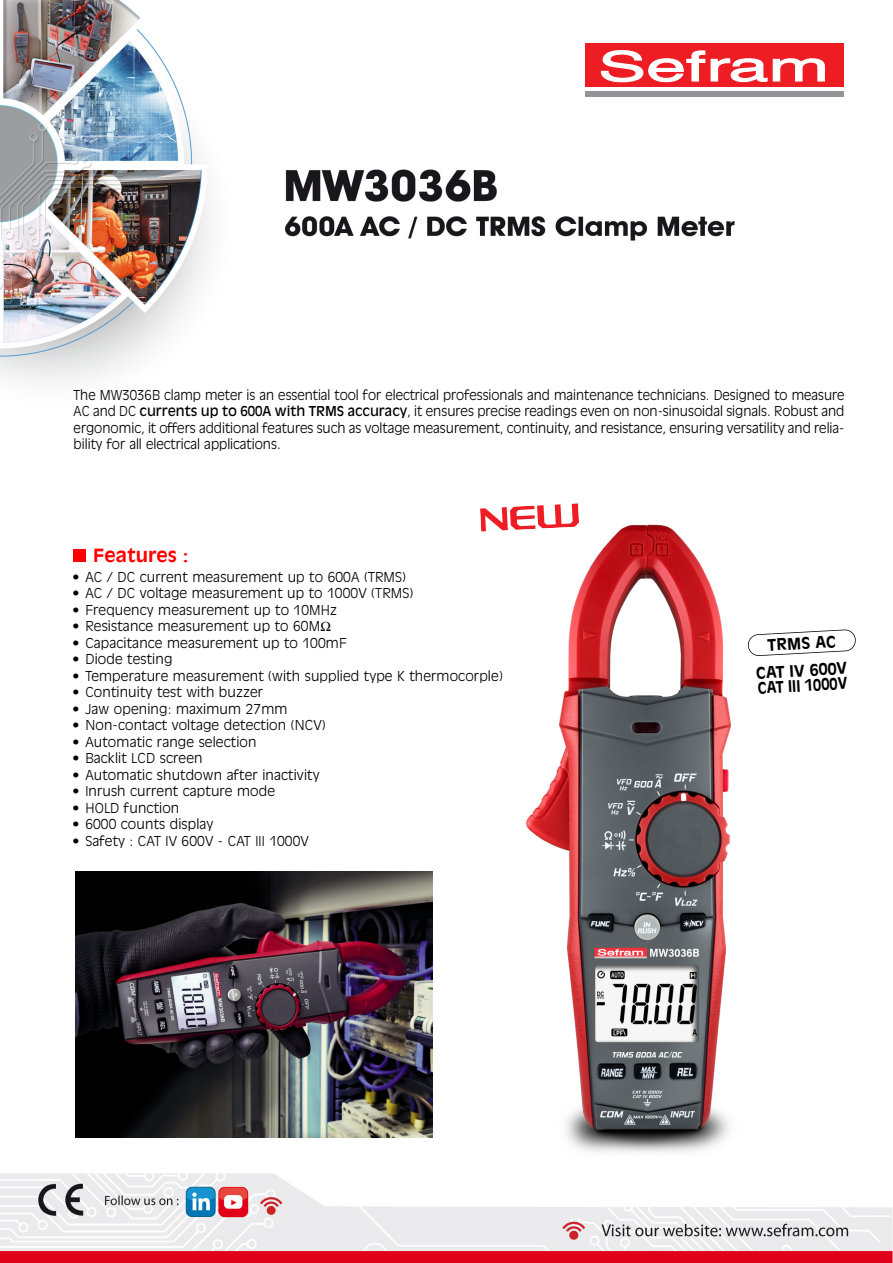
<style>
.page{position:relative;width:893px;height:1263px;background:#fff}
.page>*{position:absolute;margin:0;border:0;box-sizing:border-box;transform-origin:0 0}
.t1{font:700 18px "Antique Olive";letter-spacing:.01em;color:#f00}
.t2{font:700 15.75px/15px "Antique Olive";color:#000}
.t3{font:300 13.5px/16.5px "Antique Olive";letter-spacing:.01em;color:#000;text-align:justify}
.s1{font-weight:400}
</style>
<div class="page">
<img style="left:0;top:0;width:844px;height:1138px">
<div style="left:585px;top:44px;width:259px;height:53px;background:linear-gradient(to right,#fff,#fff)"></div>
<div style="left:585px;top:92px;width:259px;height:5px;background:#939598"></div>
<div style="left:585px;top:44px;width:259px;height:43px;background:#ee1d23"></div>
<svg style="left:600px;top:50px;width:225px;height:33px"></svg>
<img style="left:0;top:1173px;width:892px;height:89px">
<div style="left:74px;top:549px;width:12px;height:13px;background:#f00"></div>
<img style="left:480px;top:520px;width:328px;height:633px">
<img style="left:560px;top:1219px;width:28px;height:25px">
<img style="left:258px;top:1194px;width:28px;height:26px">
<svg style="left:480px;top:503px;width:99px;height:29px"></svg>
<img style="left:75px;top:872px;width:358px;height:265px">
<svg style="left:748px;top:629px;width:108px;height:27px"></svg>
<svg style="left:321px;top:622px;width:9px;height:9px"></svg>
<p class="t3" style="left:74px;top:387px;width:772px">The MW3036B clamp meter is an essential tool for electrical professionals and maintenance technicians. Designed to measure AC and DC <span class="s1">currents up to 600A with TRMS accuracy</span>, it ensures precise readings even on non-sinusoidal signals. Robust and ergonomic, it offers additional features such as voltage measurement, continuity, and resistance, ensuring versatility and relia&shy;bility for all electrical applications.</p>
<h1 class="t1" style="left:93px;top:548px;width:97px">Features :</h1>
<p class="t3" style="left:73px;top:569px;width:335px">• AC / DC current measurement up to 600A (TRMS)</p>
<p class="t3" style="left:73px;top:585px;width:342px">• AC / DC voltage measurement up to 1000V (TRMS)</p>
<p class="t3" style="left:73px;top:602px;width:266px">• Frequency measurement up to 10MHz</p>
<p class="t3" style="left:73px;top:618px;width:249px">• Resistance measurement up to 60M</p>
<p class="t3" style="left:73px;top:635px;width:276px">• Capacitance measurement up to 100mF</p>
<p class="t3" style="left:73px;top:651px;width:101px">• Diode testing</p>
<p class="t3" style="left:73px;top:668px;width:432px">• Temperature measurement (with supplied type K thermocorple)</p>
<p class="t3" style="left:73px;top:684px;width:192px">• Continuity test with buzzer</p>
<p class="t3" style="left:73px;top:701px;width:216px">• Jaw opening: maximum 27mm</p>
<p class="t3" style="left:73px;top:717px;width:255px">• Non-contact voltage detection (NCV)</p>
<p class="t3" style="left:73px;top:734px;width:185px">• Automatic range selection</p>
<p class="t3" style="left:73px;top:750px;width:131px">• Backlit LCD screen</p>
<p class="t3" style="left:73px;top:767px;width:249px">• Automatic shutdown after inactivity</p>
<p class="t3" style="left:73px;top:783px;width:204px">• Inrush current capture mode</p>
<p class="t3" style="left:73px;top:800px;width:108px">• HOLD function</p>
<p class="t3" style="left:73px;top:816px;width:142px">• 6000 counts display</p>
<p class="t3" style="left:73px;top:833px;width:238px">• Safety : CAT IV 600V - CAT III 1000V</p>
<p class="t2" style="left:767px;top:638px;width:70px;rotate:-3deg">TRMS AC</p>
<p class="t2" style="left:756px;top:666px;width:93px;rotate:-3deg">CAT IV 600V<br>CAT III 1000V</p>
</div>
